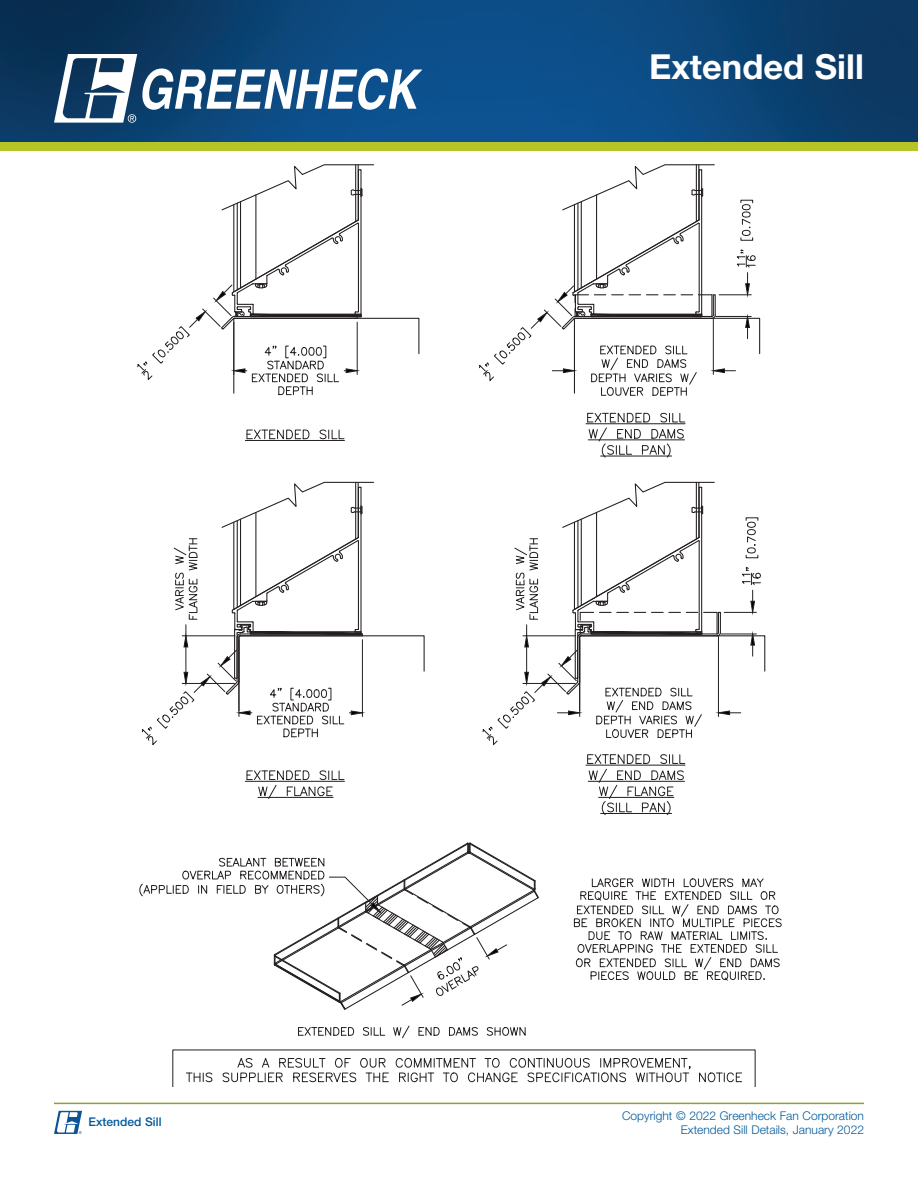
<style>
.page{position:relative;width:918px;height:1188px;background:#fff}
.page>*{position:absolute;margin:0;border:0;box-sizing:border-box;transform-origin:0 0}
.t1{font:700 34.5px "Helvetica Neue LT Std";color:#fff}
.t2{font:300 12px "Helvetica Neue LT Std";color:#00599b}
.t3{font:500 12px "Helvetica Neue LT Std";color:#00599b}
</style>
<div class="page">
<img style="left:0;top:0;width:918px;height:142px">
<div style="left:0;top:142px;width:918px;height:8px;background:#b5c527"></div>
<svg style="left:54px;top:54px;width:368px;height:69px"></svg>
<hr style="left:54px;top:1103px;width:810px;height:1px;background:#8ba03d">
<svg style="left:54px;top:1111px;width:28px;height:23px"></svg>
<svg style="left:173px;top:1050px;width:582px;height:36px"></svg>
<svg style="left:137px;top:164px;width:283px;height:232px"></svg>
<svg style="left:479px;top:164px;width:282px;height:232px"></svg>
<svg style="left:141px;top:481px;width:284px;height:264px"></svg>
<hr style="left:245px;top:440px;width:99px;height:1px;background:#231f20">
<svg style="left:246px;top:429px;width:64px;height:11px"></svg>
<svg style="left:319px;top:429px;width:26px;height:10px"></svg>
<hr style="left:586px;top:423px;width:99px;height:1px;background:#231f20">
<svg style="left:587px;top:412px;width:98px;height:46px"></svg>
<hr style="left:245px;top:781px;width:99px;height:1px;background:#231f20">
<svg style="left:246px;top:770px;width:99px;height:29px"></svg>
<svg style="left:482px;top:481px;width:284px;height:334px"></svg>
<svg style="left:139px;top:842px;width:400px;height:168px"></svg>
<svg style="left:574px;top:878px;width:208px;height:103px"></svg>
<svg style="left:298px;top:1027px;width:56px;height:9px"></svg>
<svg style="left:363px;top:1027px;width:22px;height:9px"></svg>
<svg style="left:393px;top:1025px;width:17px;height:14px"></svg>
<svg style="left:418px;top:1027px;width:22px;height:9px"></svg>
<svg style="left:449px;top:1027px;width:29px;height:9px"></svg>
<svg style="left:486px;top:1027px;width:40px;height:9px"></svg>
<p class="t3" style="left:89px;top:1115px;width:75px">Extended Sill</p>
<p class="t1" style="left:649px;top:46px;width:216px">Extended Sill</p>
<p class="t2" style="left:622px;top:1108px;width:243px">Copyright © 2022 Greenheck Fan Corporation</p>
<p class="t2" style="left:681px;top:1122px;width:185px">Extended Sill Details, January 2022</p>
</div>
